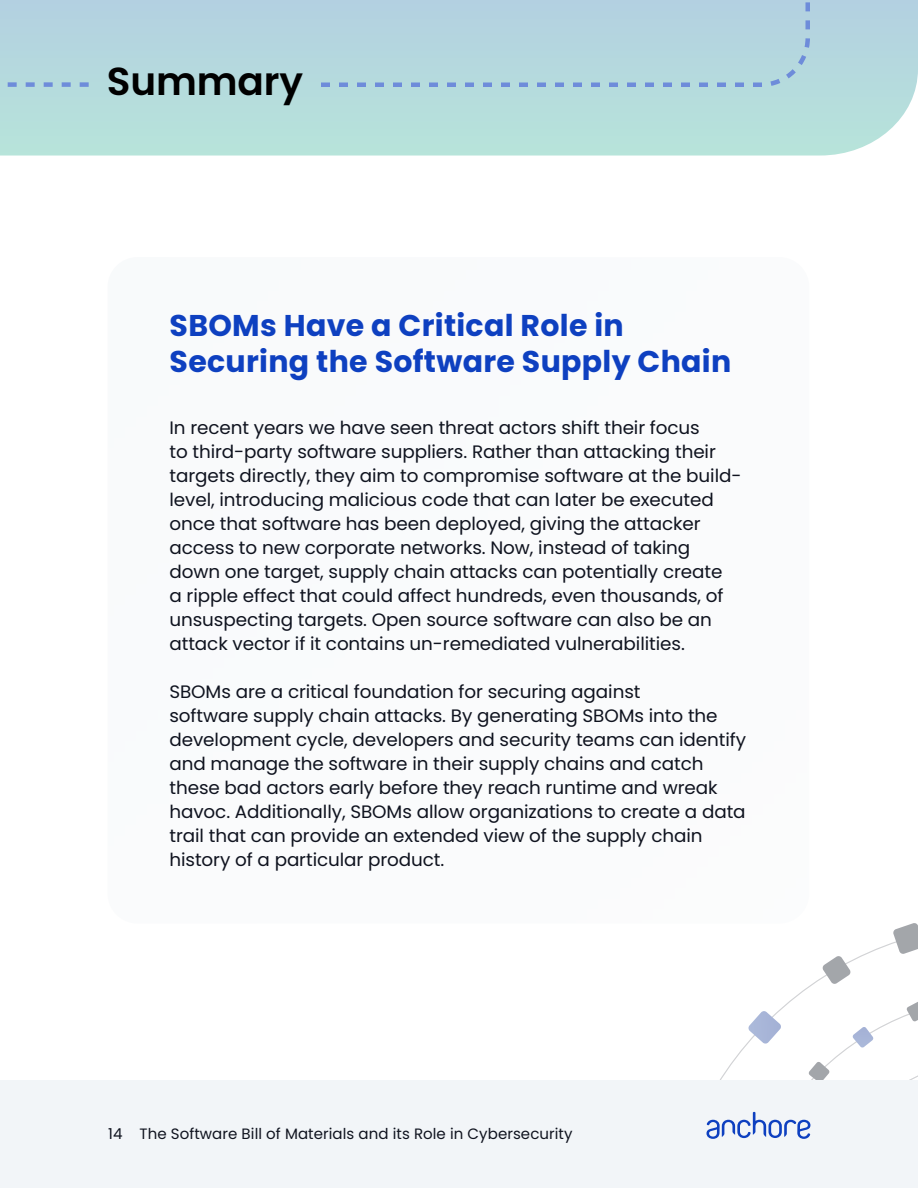
<style>
.page{position:relative;width:918px;height:1188px;background:#fff}
.page>*{position:absolute;margin:0;border:0;box-sizing:border-box;transform-origin:0 0}
.t1{font:600 39px "Poppins";letter-spacing:-.005em;color:#000}
.t2{font:700 30px/36px "Poppins";letter-spacing:.01em;color:#0e40c0}
.t3{font:18px/24px "Poppins";letter-spacing:-.005em;color:#0f131f}
.t4{font:15px "Poppins";letter-spacing:.005em;color:#0f131f}
</style>
<div class="page">
<div style="left:0;top:1080px;width:918px;height:108px;background:#f2f5f8"></div>
<svg style="left:706px;top:1112px;width:104px;height:27px"></svg>
<svg style="left:720px;top:923px;width:198px;height:157px"></svg>
<div style="left:108px;top:257px;width:701px;height:667px;background:#fafbfc;border-radius:30px"></div>
<svg style="left:0;top:0;width:918px;height:156px;background:#b7dcdd"></svg>
<svg style="left:0;top:82px;width:89px;height:5px"></svg>
<div style="left:316px;top:0;width:496px;height:89px;background:#b4d5df"></div>
<h1 class="t1" style="left:107px;top:58px;width:198px">Summary</h1>
<h2 class="t2" style="left:170px;top:308px;width:563px">SBOMs Have a Critical Role in<br>Securing the Software Supply Chain</h2>
<p class="t3" style="left:169px;top:416px;width:574px">In recent years we have seen threat actors shift their focus<br>to third-party software suppliers. Rather than attacking their targets directly, they aim to compromise software at the build&shy;level, introducing malicious code that can later be executed once that software has been deployed, giving the attacker access to new corporate networks. Now, instead of taking down one target, supply chain attacks can potentially create<br>a ripple effect that could affect hundreds, even thousands, of unsuspecting targets. Open source software can also be an attack vector if it contains un-remediated vulnerabilities.</p>
<p class="t3" style="left:169px;top:680px;width:578px">SBOMs are a critical foundation for securing against<br>software supply chain attacks. By generating SBOMs into the development cycle, developers and security teams can identify and manage the software in their supply chains and catch these bad actors early before they reach runtime and wreak havoc. Additionally, SBOMs allow organizations to create a data trail that can provide an extended view of the supply chain history of a particular product.</p>
<p class="t4" style="left:108px;top:1125px;width:466px">14 The Software Bill of Materials and its Role in Cybersecurity</p>
</div>
